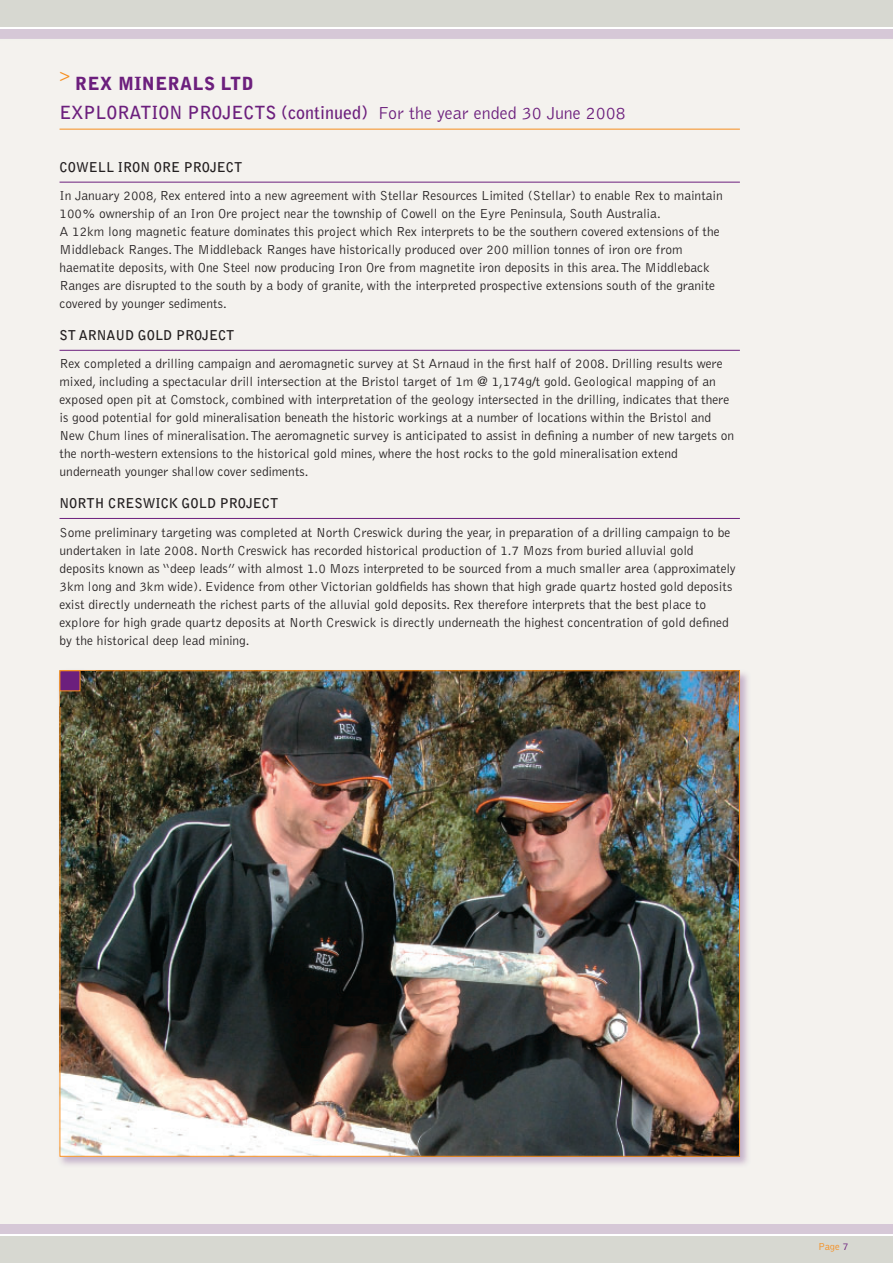
<style>
.page{position:relative;width:893px;height:1263px;background:#fff}
.page>*{position:absolute;margin:0;border:0;box-sizing:border-box;transform-origin:0 0}
.t1{font:700 18px/28.8px "Bell Gothic";color:#6c1f7d}
.t2{font:300 18px "Bell Gothic";color:#f68e1e}
.t3{font:300 13.5px/18px "Bell Gothic";color:#231f20}
.t4{font:700 13.5px "Bell Gothic";color:#231f20}
.t5{font:300 10.5px "Bell Gothic";color:#f68e1e}
.s1{font-weight:900}
.s2{font-weight:300}
.s3{color:#6c1f7d}
</style>
<div class="page">
<div style="left:0;top:0;width:893px;height:1262px;background:#f4f2ee"></div>
<div style="left:0;top:29px;width:893px;height:10px;background:#d6c8d7"></div>
<div style="left:0;top:0;width:893px;height:28px;background:#d7d8d1"></div>
<div style="left:0;top:1235px;width:893px;height:27px;background:#d7d8d1"></div>
<div style="left:0;top:1224px;width:893px;height:11px;background:#d6c8d7"></div>
<hr style="left:0;top:27px;width:893px;height:2px;background:#fff">
<hr style="left:0;top:1234px;width:893px;height:2px;background:#fff">
<hr style="left:60px;top:182px;width:680px;height:1px;background:#6c1f7d">
<hr style="left:60px;top:350px;width:680px;height:1px;background:#6c1f7d">
<hr style="left:60px;top:518px;width:680px;height:1px;background:#6c1f7d">
<hr style="left:60px;top:129px;width:680px;height:1px;background:#f68e1e">
<img style="left:59px;top:671px;width:689px;height:494px">
<img style="left:62px;top:672px;width:676px;height:483px">
<img style="left:59px;top:670px;width:1px;height:36px">
<img style="left:80px;top:670px;width:15px;height:1px">
<img style="left:60px;top:671px;width:35px;height:35px">
<div style="left:60px;top:671px;width:20px;height:19px;background:#6c1f7d"></div>
<div style="left:60px;top:670px;width:20px;height:21px;border:1px solid #f68e1e"></div>
<h1 class="t2" style="left:60px;top:68px;width:12px">&gt;</h1>
<h1 class="t1" style="left:60px;top:70px;width:568px;text-indent:16px"><span class="s1">REX MINERALS LTD<br></span>EXPLORATION PROJECTS (continued) <span class="s2">For the year ended 30 June 2008</span></h1>
<p class="t4" style="left:60px;top:162px;width:184px">COWELL IRON ORE PROJECT</p>
<p class="t3" style="left:60px;top:188px;width:665px">In January 2008, Rex entered into a new agreement with Stellar Resources Limited (Stellar) to enable Rex to maintain 100% ownership of an Iron Ore project near the township of Cowell on the Eyre Peninsula, South Australia.<br>A 12km long magnetic feature dominates this project which Rex interprets to be the southern covered extensions of the Middleback Ranges. The Middleback Ranges have historically produced over 200 million tonnes of iron ore from haematite deposits, with One Steel now producing Iron Ore from magnetite iron deposits in this area. The Middleback Ranges are disrupted to the south by a body of granite, with the interpreted prospective extensions south of the granite covered by younger sediments.</p>
<p class="t4" style="left:60px;top:330px;width:176px">ST ARNAUD GOLD PROJECT</p>
<p class="t3" style="left:60px;top:356px;width:676px">Rex completed a drilling campaign and aeromagnetic survey at St Arnaud in the first half of 2008. Drilling results were mixed, including a spectacular drill intersection at the Bristol target of 1m @ 1,174g/t gold. Geological mapping of an exposed open pit at Comstock, combined with interpretation of the geology intersected in the drilling, indicates that there is good potential for gold mineralisation beneath the historic workings at a number of locations within the Bristol and New Chum lines of mineralisation. The aeromagnetic survey is anticipated to assist in defining a number of new targets on the north-western extensions to the historical gold mines, where the host rocks to the gold mineralisation extend underneath younger shallow cover sediments.</p>
<p class="t4" style="left:60px;top:498px;width:220px">NORTH CRESWICK GOLD PROJECT</p>
<p class="t3" style="left:60px;top:524px;width:678px">Some preliminary targeting was completed at North Creswick during the year, in preparation of a drilling campaign to be undertaken in late 2008. North Creswick has recorded historical production of 1.7 Mozs from buried alluvial gold deposits known as “deep leads” with almost 1.0 Mozs interpreted to be sourced from a much smaller area (approximately 3km long and 3km wide). Evidence from other Victorian goldfields has shown that high grade quartz hosted gold deposits exist directly underneath the richest parts of the alluvial gold deposits. Rex therefore interprets that the best place to explore for high grade quartz deposits at North Creswick is directly underneath the highest concentration of gold defined by the historical deep lead mining.</p>
<p class="t5" style="left:818px;top:1242px;width:32px">Page <span class="s3">7</span></p>
</div>
